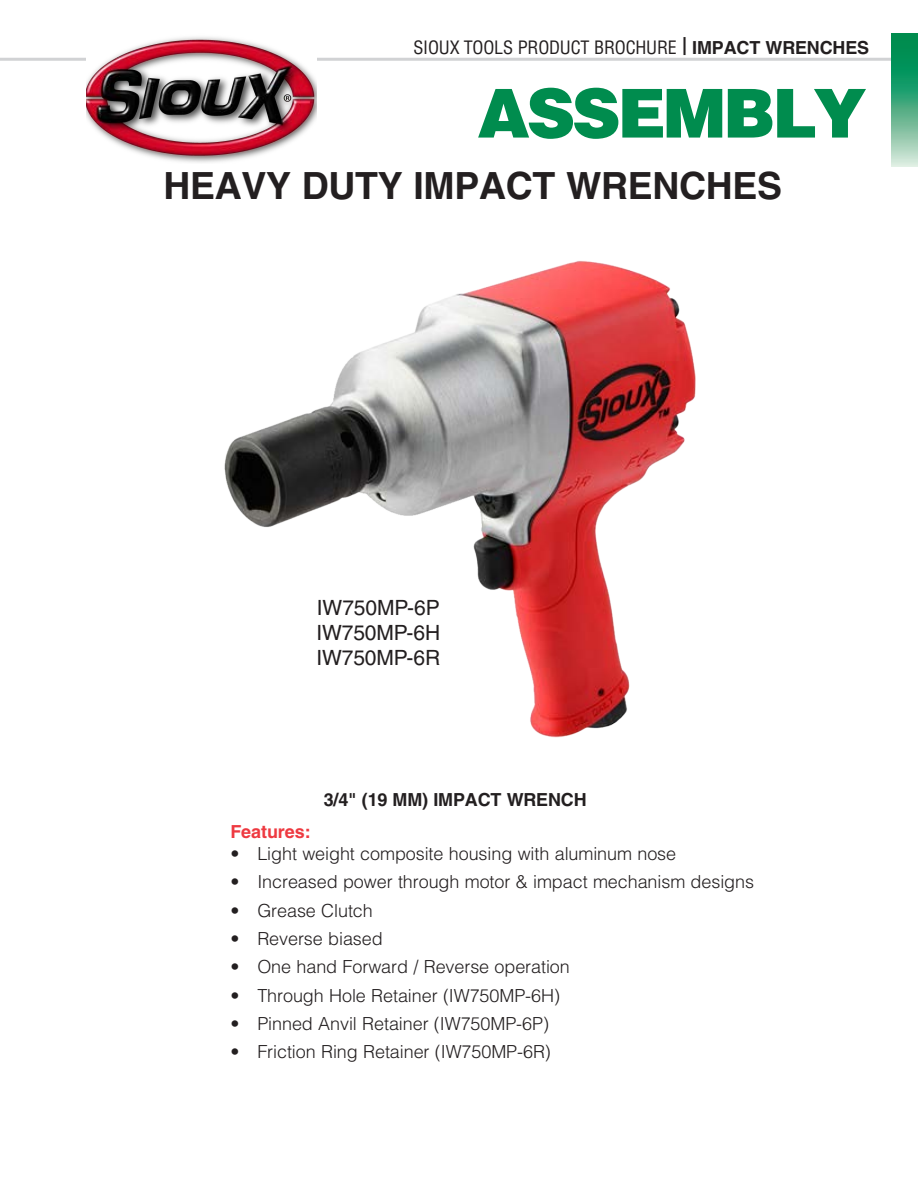
<style>
.page{position:relative;width:918px;height:1188px;background:#fff}
.page>*{position:absolute;margin:0;border:0;box-sizing:border-box;transform-origin:0 0}
.header_section_hel_l{font:900 67.5px "Helvetica LT Std";letter-spacing:-.05em;color:#008c4e}
.section_heading_bold{font:700 37.5px "Helvetica LT Std";letter-spacing:-.01em;color:#231f20}
.model_number_5-2-11{font:21px "Helvetica LT Std";letter-spacing:-.005em;color:#231f20}
.t1{font:300 18px "Helvetica LT Std";letter-spacing:-.005em;color:#231f20}
.t2{font:condensed 18px "Helvetica LT Std";letter-spacing:-.01em;color:#231f20}
.section_heading_bold-2{font:700 18px "Helvetica LT Std";letter-spacing:-.01em;color:#231f20}
.accessories_part_no{font:700 18px "Helvetica LT Std";letter-spacing:-.005em;color:#ee3a41}
.s1{font-weight:700;font-stretch:normal}
</style>
<div class="page">
<hr style="left:0;top:58px;width:918px;height:3px;background:#d1d2d4">
<svg style="left:891px;top:34px;width:27px;height:133px;background:#4cad83"></svg>
<img style="left:224px;top:261px;width:472px;height:477px">
<img style="left:86px;top:37px;width:231px;height:126px">
<p class="t2" style="left:413px;top:36px;width:457px">SIOUX TOOLS PRODUCT BROCHURE <sup>|</sup> <span class="s1">IMPACT WRENCHES</span></p>
<p class="header_section_hel_l" style="left:477px;top:69px;width:390px">ASSEMBLY</p>
<p class="section_heading_bold" style="left:164px;top:163px;width:620px">HEAVY DUTY IMPACT WRENCHES</p>
<p class="model_number_5-2-11" style="left:317px;top:595px;width:124px">IW750MP-6P</p>
<p class="model_number_5-2-11" style="left:316px;top:620px;width:125px">IW750MP-6H</p>
<p class="model_number_5-2-11" style="left:316px;top:646px;width:125px">IW750MP-6R</p>
<p class="section_heading_bold-2" style="left:324px;top:789px;width:265px">3/4" (19 MM) IMPACT WRENCH</p>
<p class="accessories_part_no" style="left:230px;top:821px;width:82px">Features:</p>
<p class="t1" style="left:230px;top:842px;width:447px">• Light weight composite housing with aluminum nose</p>
<p class="t1" style="left:230px;top:871px;width:525px">• Increased power through motor &amp; impact mechanism designs</p>
<p class="t1" style="left:230px;top:899px;width:144px">• Grease Clutch</p>
<p class="t1" style="left:230px;top:927px;width:154px">• Reverse biased</p>
<p class="t1" style="left:230px;top:956px;width:341px">• One hand Forward / Reverse operation</p>
<p class="t1" style="left:230px;top:984px;width:331px">• Through Hole Retainer (IW750MP-6H)</p>
<p class="t1" style="left:230px;top:1012px;width:320px">• Pinned Anvil Retainer (IW750MP-6P)</p>
<p class="t1" style="left:230px;top:1041px;width:322px">• Friction Ring Retainer (IW750MP-6R)</p>
</div>
